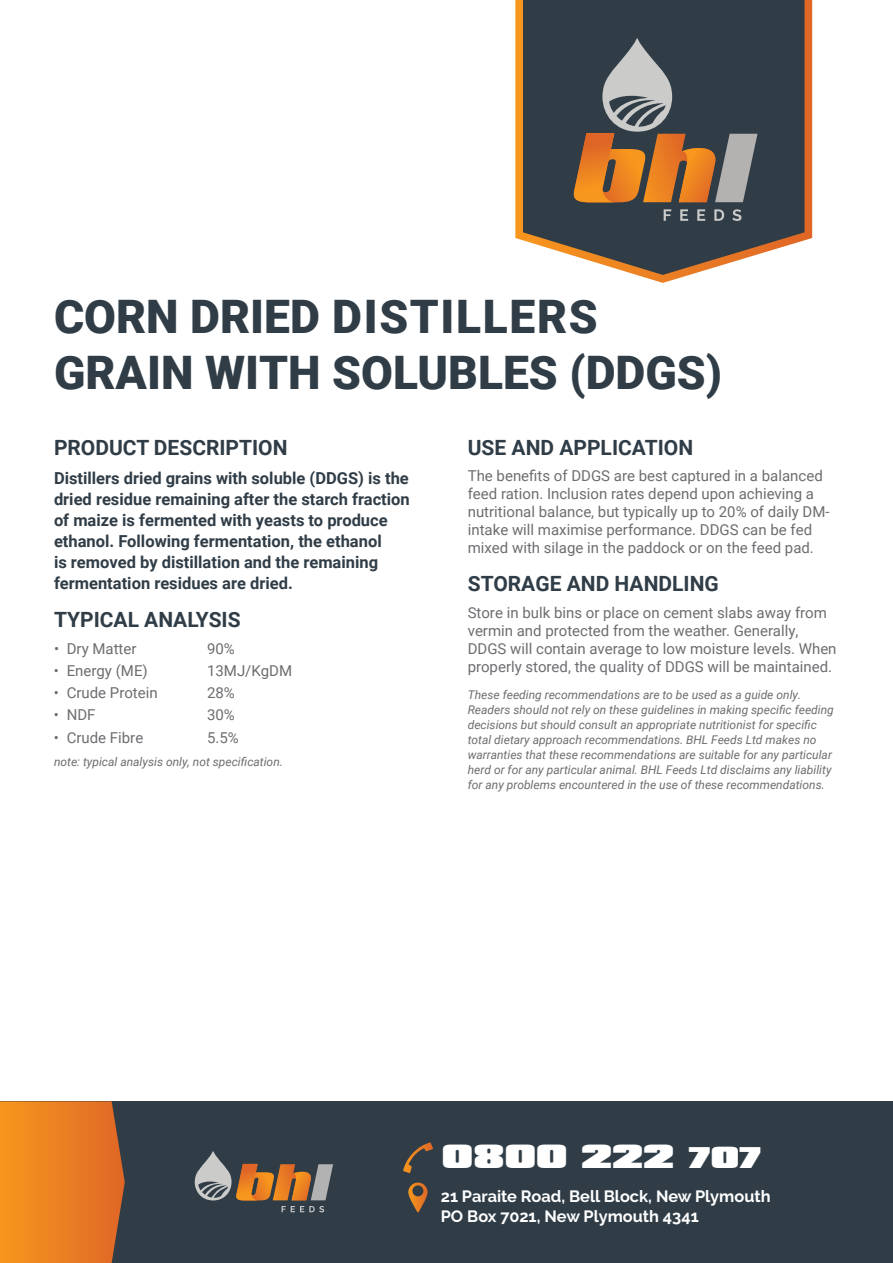
<style>
.page{position:relative;width:893px;height:1263px;background:#fff}
.page>*{position:absolute;margin:0;border:0;box-sizing:border-box;transform-origin:0 0}
.t1{font:900 46.2px/55.5px "Roboto";color:#303d47}
.t2{font:28.35px "Padaloma";color:#fff}
.t3{font:700 21px "Roboto";color:#303d47}
.t4{font:700 16.5px/21px "Roboto";color:#303d47}
.t5{font:700 16.35px/19.6px "Raleway";color:#fff}
.t6{font:15px/18px "Roboto";color:#6c6d70}
.t7{font:italic 12px/15px "Roboto";color:#6c6d70}
.s1{font-size:25.65px}
</style>
<div class="page">
<svg style="left:515px;top:0;width:297px;height:283px;background:#5f5c5a"></svg>
<svg style="left:574px;top:37px;width:183px;height:165px;background:#766454"></svg>
<svg style="left:664px;top:209px;width:7px;height:12px"></svg>
<svg style="left:680px;top:209px;width:8px;height:12px"></svg>
<svg style="left:697px;top:209px;width:8px;height:12px"></svg>
<svg style="left:714px;top:209px;width:10px;height:12px"></svg>
<svg style="left:732px;top:209px;width:9px;height:12px"></svg>
<div style="left:0;top:1101px;width:893px;height:162px;background:#303d47"></div>
<svg style="left:0;top:1101px;width:125px;height:162px;background:#e37d23"></svg>
<svg style="left:282px;top:1206px;width:42px;height:6px"></svg>
<svg style="left:195px;top:1151px;width:138px;height:49px"></svg>
<svg style="left:408px;top:1182px;width:20px;height:30px"></svg>
<svg style="left:403px;top:1142px;width:30px;height:31px"></svg>
<h1 class="t1" style="left:54px;top:288px;width:669px">CORN DRIED DISTILLERS<br>GRAIN WITH SOLUBLES (DDGS)</h1>
<h3 class="t3" style="left:54px;top:432px;width:235px">PRODUCT DESCRIPTION</h3>
<p class="t4" style="left:54px;top:467px;width:357px">Distillers dried grains with soluble (DDGS) is the dried residue remaining after the starch fraction of maize is fermented with yeasts to produce ethanol. Following fermentation, the ethanol<br>is removed by distillation and the remaining fermentation residues are dried.</p>
<h3 class="t3" style="left:54px;top:605px;width:188px">TYPICAL ANALYSIS</h3>
<p class="t6" style="left:54px;top:639px;width:84px">• Dry Matter</p>
<p class="t6" style="left:207px;top:639px;width:29px">90%</p>
<p class="t6" style="left:54px;top:661px;width:95px">• Energy (ME)</p>
<p class="t6" style="left:207px;top:661px;width:87px">13MJ/KgDM</p>
<p class="t6" style="left:54px;top:683px;width:105px">• Crude Protein</p>
<p class="t6" style="left:207px;top:683px;width:29px">28%</p>
<p class="t6" style="left:54px;top:705px;width:43px">• NDF</p>
<p class="t6" style="left:207px;top:705px;width:29px">30%</p>
<p class="t6" style="left:54px;top:728px;width:91px">• Crude Fibre</p>
<p class="t6" style="left:207px;top:728px;width:33px">5.5%</p>
<p class="t7" style="left:54px;top:754px;width:230px">note: typical analysis only, not specification.</p>
<h3 class="t3" style="left:468px;top:432px;width:227px">USE AND APPLICATION</h3>
<p class="t6" style="left:468px;top:466px;width:363px">The benefits of DDGS are best captured in a balanced feed ration. Inclusion rates depend upon achieving a nutritional balance, but typically up to 20% of daily DM&shy;intake will maximise performance. DDGS can be fed mixed with silage in the paddock or on the feed pad.</p>
<h3 class="t3" style="left:468px;top:569px;width:253px">STORAGE AND HANDLING</h3>
<p class="t6" style="left:468px;top:603px;width:370px">Store in bulk bins or place on cement slabs away from vermin and protected from the weather. Generally, DDGS will contain average to low moisture levels. When properly stored, the quality of DDGS will be maintained.</p>
<p class="t7" style="left:468px;top:687px;width:368px">These feeding recommendations are to be used as a guide only.<br>Readers should not rely on these guidelines in making specific feeding decisions but should consult an appropriate nutritionist for specific total dietary approach recommendations. BHL Feeds Ltd makes no warranties that these recommendations are suitable for any particular herd or for any particular animal. BHL Feeds Ltd disclaims any liability for any problems encountered in the use of these recommendations.</p>
<h2 class="t2" style="left:442px;top:1140px;width:321px">0800 222 <span class="s1">707</span></h2>
<p class="t5" style="left:441px;top:1187px;width:331px">21 Paraite Road, Bell Block, New Plymouth<br>PO Box 7021, New Plymouth 4341</p>
</div>
